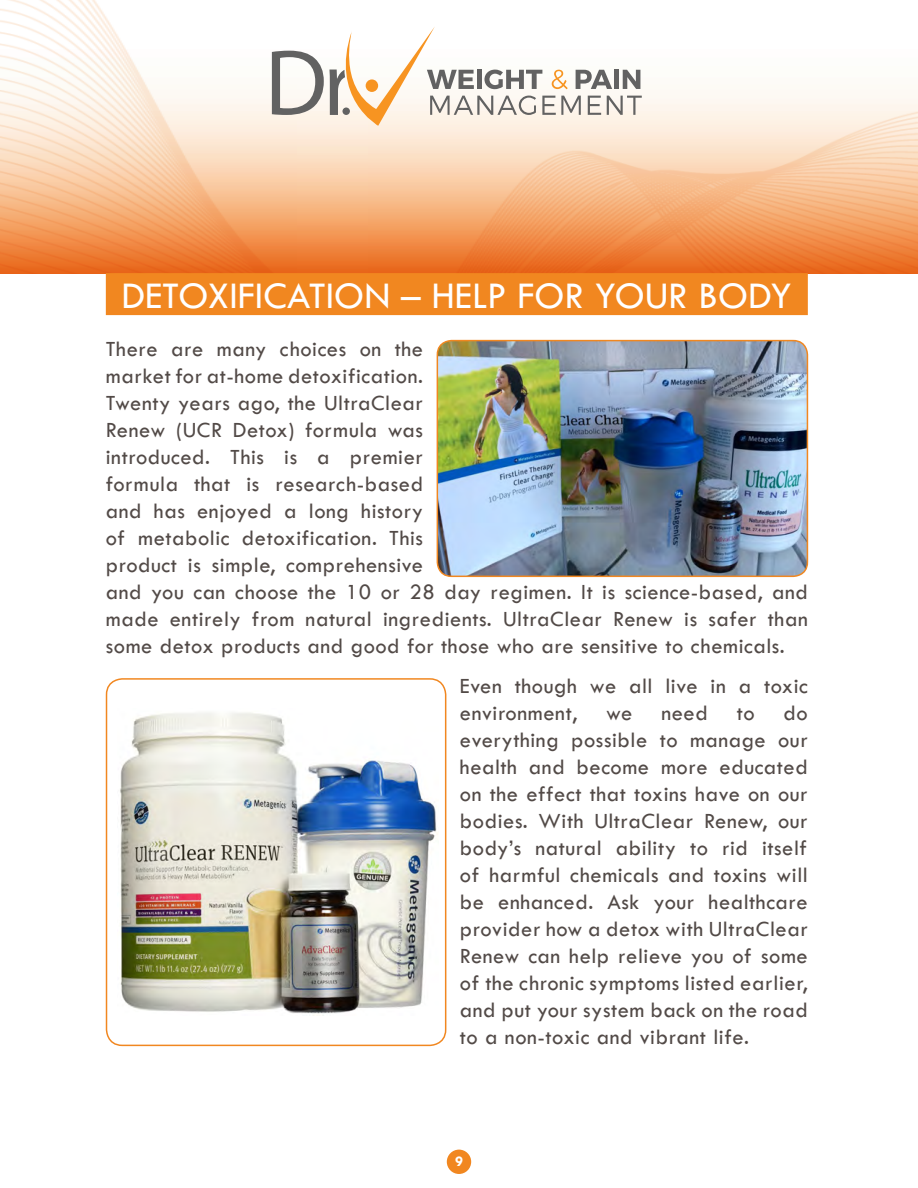
<style>
.page{position:relative;width:918px;height:1188px;background:#fff}
.page>*{position:absolute;margin:0;border:0;box-sizing:border-box;transform-origin:0 0}
.t1{font:39px "Tw Cen";color:#fff}
.Body{font:22.5px/27px "Tw Cen";letter-spacing:.025em;color:#524a47}
.t2{font:700 15px "Tw Cen";color:#fff}
</style>
<div class="page">
<svg style="left:0;top:1px;width:918px;height:273px"></svg>
<div style="left:447px;top:1150px;width:24px;height:24px;background:#f18720;border-radius:50%"></div>
<svg style="left:272px;top:27px;width:370px;height:99px"></svg>
<div style="left:106px;top:273px;width:702px;height:42px;background:#f18720"></div>
<img style="left:437px;top:341px;width:370px;height:235px">
<div style="left:437px;top:340px;width:371px;height:237px;border:2px solid #f18720;border-radius:14px"></div>
<img style="left:120px;top:712px;width:318px;height:304px">
<div style="left:106px;top:678px;width:340px;height:368px;border:2px solid #f18720;border-radius:16px"></div>
<p class="t1" style="left:122px;top:273px;width:672px">DETOXIFICATION – HELP FOR YOUR BODY</p>
<p class="Body" style="left:106px;top:335px;width:704px">There are many choices on the<br>market for at-home detoxification.<br>Twenty years ago, the UltraClear<br>Renew (UCR Detox) formula was<br>introduced. This is a premier<br>formula that is research-based<br>and has enjoyed a long history<br>of metabolic detoxification. This<br>product is simple, comprehensive<br>and you can choose the 10 or 28 day regimen. It is science-based, and made entirely from natural ingredients. UltraClear Renew is safer than some detox products and good for those who are sensitive to chemicals.</p>
<p class="Body" style="left:460px;top:672px;width:349px">Even though we all live in a toxic environment,</p>
<p class="Body" style="left:460px;top:699px;width:349px;text-align:justify;text-indent:324px">do everything possible to manage our health and become more educated on the effect that toxins have on our bodies. With UltraClear Renew, our body’s natural ability to rid itself of harmful chemicals and toxins will be enhanced. Ask your healthcare provider how a detox with UltraClear Renew can help relieve you of some of the chronic symptoms listed earlier, and put your system back on the road to a non-toxic and vibrant life.</p>
<p class="Body" style="left:606px;top:699px;width:28px">we</p>
<p class="Body" style="left:661px;top:699px;width:48px">need</p>
<p class="Body" style="left:737px;top:699px;width:19px">to</p>
<p class="t2" style="left:455px;top:1153px;width:9px">9</p>
</div>
